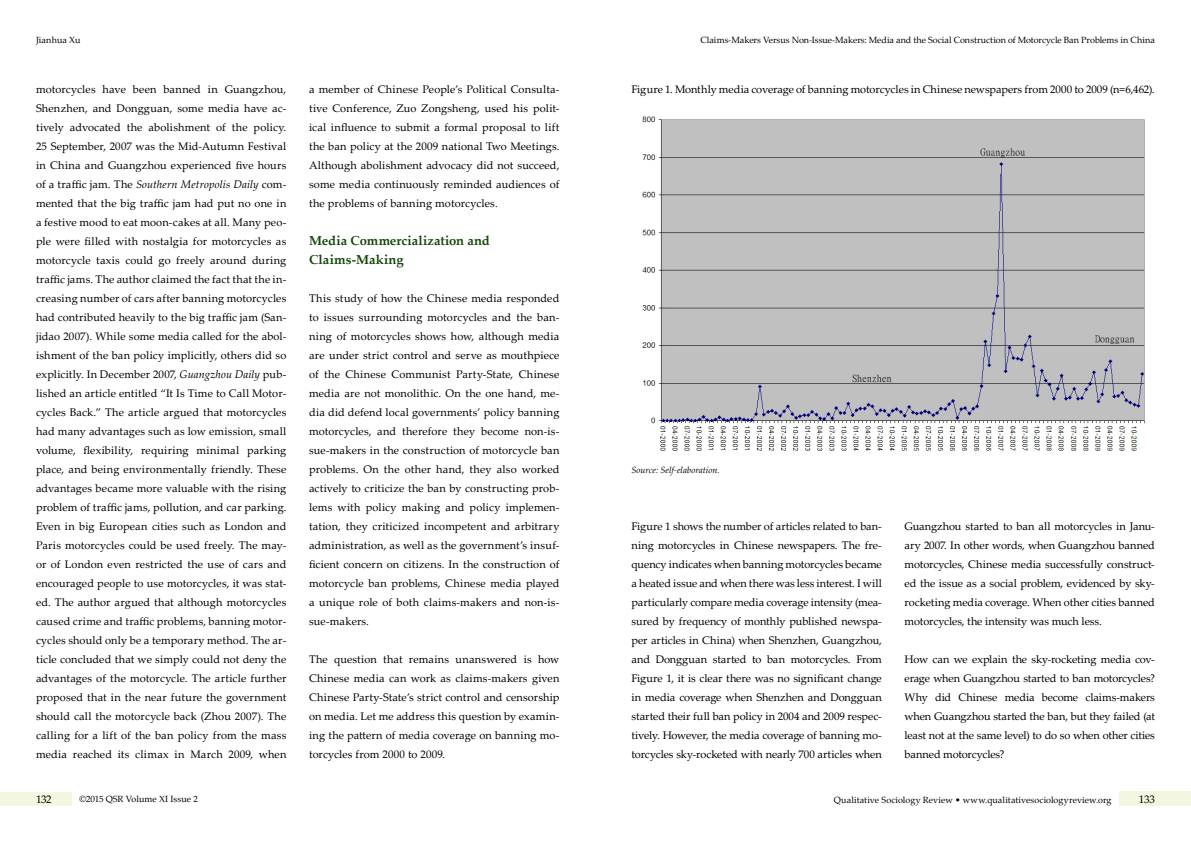
<style>
.page{position:relative;width:1191px;height:842px;background:#fff}
.page>*{position:absolute;margin:0;border:0;box-sizing:border-box;transform-origin:0 0}
.t1{font:700 13px/19px "Palatino Linotype";letter-spacing:.005em;color:#17470d}
.t2{font:11px/19px "Palatino Linotype";color:#000;text-align:justify}
.t3{font:9px "Palatino Linotype";color:#000}
.t4{font:italic 9px "Palatino Linotype";letter-spacing:.005em;color:#000}
.s1{font-style:italic}
</style>
<div class="page">
<div style="left:1119px;top:791px;width:72px;height:15px;background:#f2f7e0"></div>
<div style="left:0;top:793px;width:72px;height:13px;background:#f2f7e0"></div>
<img style="left:642px;top:116px;width:503px;height:335px">
<p class="t3" style="left:36px;top:33px;width:46px">Jianhua Xu</p>
<p class="t3" style="left:700px;top:33px;width:456px">Claims-Makers Versus Non-Issue-Makers: Media and the Social Construction of Motorcycle Ban Problems in China</p>
<p class="t2" style="left:36px;top:79px;width:252px">motorcycles have been banned in Guangzhou, Shenzhen, and Dongguan, some media have ac&shy;tively advocated the abolishment of the policy.<br>25 September, 2007 was the Mid-Autumn Festival in China and Guangzhou experienced five hours of a traffic jam. The <span class="s1">Southern Metropolis Daily</span> com&shy;mented that the big traffic jam had put no one in a festive mood to eat moon-cakes at all. Many peo&shy;ple were filled with nostalgia for motorcycles as motorcycle taxis could go freely around during traffic jams. The author claimed the fact that the in&shy;creasing number of cars after banning motorcycles had contributed heavily to the big traffic jam (San&shy;jidao 2007). While some media called for the abol&shy;ishment of the ban policy implicitly, others did so explicitly. In December 2007, <span class="s1">Guangzhou Daily</span> pub&shy;lished an article entitled “It Is Time to Call Motor&shy;cycles Back.” The article argued that motorcycles had many advantages such as low emission, small volume, flexibility, requiring minimal parking place, and being environmentally friendly. These advantages became more valuable with the rising problem of traffic jams, pollution, and car parking.<br>Even in big European cities such as London and Paris motorcycles could be used freely. The may&shy;or of London even restricted the use of cars and encouraged people to use motorcycles, it was stat&shy;ed. The author argued that although motorcycles caused crime and traffic problems, banning motor&shy;cycles should only be a temporary method. The ar&shy;ticle concluded that we simply could not deny the advantages of the motorcycle. The article further proposed that in the near future the government should call the motorcycle back (Zhou 2007). The calling for a lift of the ban policy from the mass media reached its climax in March 2009, when</p>
<p class="t2" style="left:309px;top:79px;width:252px">a member of Chinese People’s Political Consulta&shy;tive Conference, Zuo Zongsheng, used his polit&shy;ical influence to submit a formal proposal to lift the ban policy at the 2009 national Two Meetings.<br>Although abolishment advocacy did not succeed, some media continuously reminded audiences of the problems of banning motorcycles.</p>
<p class="t1" style="left:309px;top:231px;width:182px">Media Commercialization and<br>Claims-Making</p>
<p class="t2" style="left:309px;top:288px;width:252px">This study of how the Chinese media responded to issues surrounding motorcycles and the ban&shy;ning of motorcycles shows how, although media are under strict control and serve as mouthpiece of the Chinese Communist Party-State, Chinese media are not monolithic. On the one hand, me&shy;dia did defend local governments’ policy banning motorcycles, and therefore they become non-is&shy;sue-makers in the construction of motorcycle ban problems. On the other hand, they also worked actively to criticize the ban by constructing prob&shy;lems with policy making and policy implemen&shy;tation, they criticized incompetent and arbitrary administration, as well as the government’s insuf&shy;ficient concern on citizens. In the construction of motorcycle ban problems, Chinese media played a unique role of both claims-makers and non-is&shy;sue-makers.</p>
<p class="t2" style="left:309px;top:649px;width:252px">The question that remains unanswered is how Chinese media can work as claims-makers given Chinese Party-State’s strict control and censorship on media. Let me address this question by examin&shy;ing the pattern of media coverage on banning mo&shy;torcycles from 2000 to 2009.</p>
<p class="t2" style="left:631px;top:79px;width:525px">Figure 1. Monthly media coverage of banning motorcycles in Chinese newspapers from 2000 to 2009 (n=6,462).</p>
<p class="t4" style="left:631px;top:464px;width:90px">Source: Self-elaboration.</p>
<p class="t2" style="left:631px;top:516px;width:252px">Figure 1 shows the number of articles related to ban&shy;ning motorcycles in Chinese newspapers. The fre&shy;quency indicates when banning motorcycles became a heated issue and when there was less interest. I will particularly compare media coverage intensity (mea&shy;sured by frequency of monthly published newspa&shy;per articles in China) when Shenzhen, Guangzhou, and Dongguan started to ban motorcycles. From Figure 1, it is clear there was no significant change in media coverage when Shenzhen and Dongguan started their full ban policy in 2004 and 2009 respec&shy;tively. However, the media coverage of banning mo&shy;torcycles sky-rocketed with nearly 700 articles when</p>
<p class="t2" style="left:904px;top:516px;width:252px">Guangzhou started to ban all motorcycles in Janu&shy;ary 2007. In other words, when Guangzhou banned motorcycles, Chinese media successfully construct&shy;ed the issue as a social problem, evidenced by sky&shy;rocketing media coverage. When other cities banned motorcycles, the intensity was much less.</p>
<p class="t2" style="left:904px;top:649px;width:252px">How can we explain the sky-rocketing media cov&shy;erage when Guangzhou started to ban motorcycles?<br>Why did Chinese media become claims-makers when Guangzhou started the ban, but they failed (at least not at the same level) to do so when other cities banned motorcycles?</p>
<p class="t2" style="left:36px;top:789px;width:17px">132</p>
<p class="t3" style="left:79px;top:792px;width:120px">©2015 QSR Volume XI Issue 2</p>
<p class="t3" style="left:834px;top:793px;width:279px">Qualitative Sociology Review • www.qualitativesociologyreview.org</p>
<p class="t2" style="left:1139px;top:790px;width:18px">133</p>
</div>
